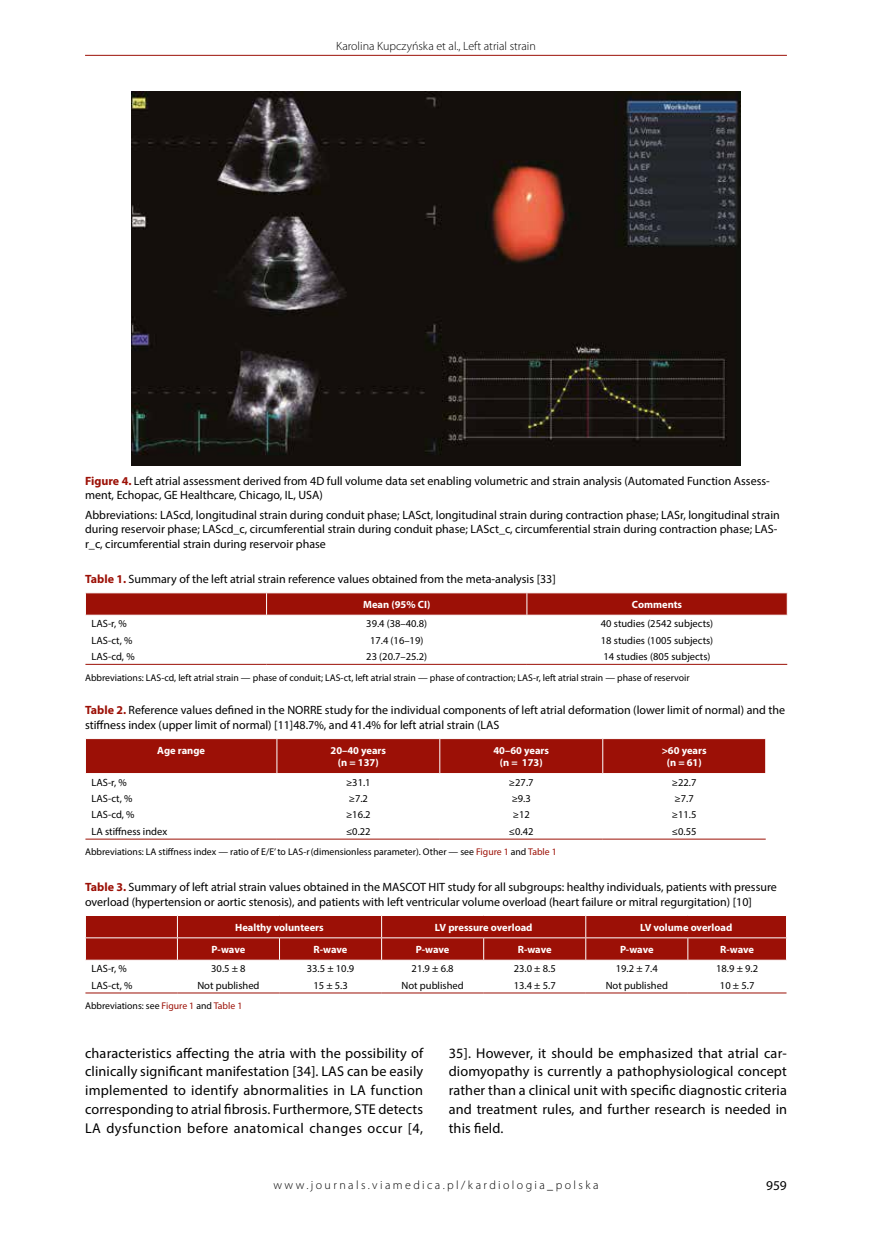
<style>
.page{position:relative;width:872px;height:1234px;background:#fff}
.page>*{position:absolute;margin:0;border:0;box-sizing:border-box;transform-origin:0 0}
.t1{font:14.25px/18.8px "Myriad Pro";letter-spacing:.01em;color:#000;text-align:justify}
.t2{font:13.5px "Myriad Pro";color:#000}
.t3{font:12px/14.4px "Myriad Pro";color:#000}
.t4{font:300 12px "Myriad Pro";letter-spacing:.19em;color:#000}
.t5{font:300 12px "Myriad Pro";color:#000}
.t6{font:10.5px "Myriad Pro";color:#000}
.t7{font:700 10.5px/12.6px "Myriad Pro";color:#fff;text-align:center}
.t8{font:9.75px "Myriad Pro";color:#000}
.s1{font-weight:700;color:#9c1006}
.s2{color:#9c1006}
</style>
<div class="page">
<hr style="left:85px;top:55px;width:702px;height:1px;background:#9c1006">
<img style="left:131px;top:91px;width:610px;height:374px">
<hr style="left:85px;top:992px;width:92px;height:1px;background:#9c1006">
<hr style="left:177px;top:992px;width:102px;height:1px;background:#9c1006">
<hr style="left:279px;top:992px;width:102px;height:1px;background:#9c1006">
<hr style="left:381px;top:992px;width:103px;height:1px;background:#9c1006">
<hr style="left:484px;top:992px;width:102px;height:1px;background:#9c1006">
<hr style="left:586px;top:992px;width:102px;height:1px;background:#9c1006">
<hr style="left:688px;top:992px;width:98px;height:1px;background:#9c1006">
<svg style="left:85px;top:915px;width:702px;height:44px;background:#a11c13"></svg>
<svg style="left:85px;top:592px;width:703px;height:23px;background:#a21f15"></svg>
<hr style="left:85px;top:614px;width:181px;height:1px;background:#fff">
<hr style="left:266px;top:614px;width:261px;height:1px;background:#fff">
<hr style="left:527px;top:614px;width:260px;height:1px;background:#fff">
<hr style="left:85px;top:663px;width:181px;height:1px;background:#9c1006">
<hr style="left:266px;top:663px;width:261px;height:1px;background:#9c1006">
<hr style="left:527px;top:663px;width:260px;height:1px;background:#9c1006">
<div style="left:86px;top:739px;width:679px;height:34px;background:#9c1006"></div>
<hr style="left:276px;top:738px;width:1px;height:35px;background:#fff">
<hr style="left:439px;top:738px;width:1px;height:35px;background:#fff">
<hr style="left:602px;top:738px;width:1px;height:35px;background:#fff">
<hr style="left:85px;top:838px;width:192px;height:1px;background:#9c1006">
<hr style="left:277px;top:838px;width:163px;height:1px;background:#9c1006">
<hr style="left:440px;top:838px;width:163px;height:1px;background:#9c1006">
<hr style="left:603px;top:838px;width:162px;height:1px;background:#9c1006">
<p class="t5" style="left:336px;top:40px;width:201px">Karolina Kupczyńska et al., Left atrial strain</p>
<p class="t3" style="left:85px;top:473px;width:686px"><span class="s1">Figure 4.</span> Left atrial assessment derived from 4D full volume data set enabling volumetric and strain analysis (Automated Function Assess&shy;ment, Echopac, GE Healthcare, Chicago, IL, USA)</p>
<p class="t3" style="left:85px;top:507px;width:696px">Abbreviations: LAScd, longitudinal strain during conduit phase; LASct, longitudinal strain during contraction phase; LASr, longitudinal strain during reservoir phase; LAScd_c, circumferential strain during conduit phase; LASct_c, circumferential strain during contraction phase; LAS&shy;r_c, circumferential strain during reservoir phase</p>
<p class="t3" style="left:85px;top:571px;width:472px"><span class="s1">Table 1.</span> Summary of the left atrial strain reference values obtained from the meta-analysis [33]</p>
<p class="t7" style="left:363px;top:597px;width:69px">Mean (95% CI)</p>
<p class="t7" style="left:632px;top:597px;width:52px">Comments</p>
<p class="t6" style="left:91px;top:617px;width:37px">LAS-r, %</p>
<p class="t6" style="left:366px;top:617px;width:62px">39.4 (38–40.8)</p>
<p class="t6" style="left:601px;top:617px;width:114px">40 studies (2542 subjects)</p>
<p class="t6" style="left:91px;top:633px;width:43px">LAS-ct, %</p>
<p class="t6" style="left:370px;top:633px;width:55px">17.4 (16–19)</p>
<p class="t6" style="left:601px;top:633px;width:114px">18 studies (1005 subjects)</p>
<p class="t6" style="left:91px;top:650px;width:45px">LAS-cd, %</p>
<p class="t6" style="left:366px;top:650px;width:62px">23 (20.7–25.2)</p>
<p class="t6" style="left:603px;top:650px;width:108px">14 studies (805 subjects)</p>
<p class="t8" style="left:85px;top:671px;width:606px">Abbreviations: LAS-cd, left atrial strain — phase of conduit; LAS-ct, left atrial strain — phase of contraction; LAS-r, left atrial strain — phase of reservoir</p>
<p class="t3" style="left:85px;top:703px;width:701px"><span class="s1">Table 2.</span> Reference values defined in the NORRE study for the individual components of left atrial deformation (lower limit of normal) and the stiffness index (upper limit of normal) [11]48.7%, and 41.4% for left atrial strain (LAS</p>
<p class="t7" style="left:157px;top:743px;width:49px">Age range</p>
<p class="t7" style="left:330px;top:743px;width:57px">20–40 years (n = 137)</p>
<p class="t7" style="left:493px;top:743px;width:57px">40–60 years (n = 173)</p>
<p class="t7" style="left:661px;top:743px;width:47px">&gt;60 years (n = 61)</p>
<p class="t6" style="left:91px;top:775px;width:37px">LAS-r, %</p>
<p class="t6" style="left:346px;top:775px;width:26px">≥31.1</p>
<p class="t6" style="left:509px;top:775px;width:26px">≥27.7</p>
<p class="t6" style="left:672px;top:775px;width:26px">≥22.7</p>
<p class="t6" style="left:91px;top:791px;width:43px">LAS-ct, %</p>
<p class="t6" style="left:349px;top:791px;width:21px">≥7.2</p>
<p class="t6" style="left:511px;top:791px;width:21px">≥9.3</p>
<p class="t6" style="left:674px;top:791px;width:21px">≥7.7</p>
<p class="t6" style="left:91px;top:808px;width:45px">LAS-cd, %</p>
<p class="t6" style="left:346px;top:808px;width:26px">≥16.2</p>
<p class="t6" style="left:513px;top:808px;width:19px">≥12</p>
<p class="t6" style="left:672px;top:808px;width:26px">≥11.5</p>
<p class="t6" style="left:91px;top:824px;width:77px">LA stiffness index</p>
<p class="t6" style="left:346px;top:824px;width:26px">≤0.22</p>
<p class="t6" style="left:509px;top:824px;width:26px">≤0.42</p>
<p class="t6" style="left:672px;top:824px;width:26px">≤0.55</p>
<p class="t8" style="left:85px;top:846px;width:473px">Abbreviations: LA stiffness index — ratio of E/E’ to LAS-r(dimensionless parameter). Other — see <span class="s2">Figure 1</span> and <span class="s2">Table 1</span></p>
<p class="t3" style="left:85px;top:879px;width:693px"><span class="s1">Table 3.</span> Summary of left atrial strain values obtained in the MASCOT HIT study for all subgroups: healthy individuals, patients with pressure overload (hypertension or aortic stenosis), and patients with left ventricular volume overload (heart failure or mitral regurgitation) [10]</p>
<p class="t7" style="left:235px;top:920px;width:90px">Healthy volunteers</p>
<p class="t7" style="left:435px;top:920px;width:99px">LV pressure overload</p>
<p class="t7" style="left:640px;top:920px;width:94px">LV volume overload</p>
<p class="t7" style="left:212px;top:942px;width:35px">P-wave</p>
<p class="t7" style="left:313px;top:942px;width:35px">R-wave</p>
<p class="t7" style="left:416px;top:942px;width:35px">P-wave</p>
<p class="t7" style="left:518px;top:942px;width:35px">R-wave</p>
<p class="t7" style="left:620px;top:942px;width:35px">P-wave</p>
<p class="t7" style="left:720px;top:942px;width:35px">R-wave</p>
<p class="t6" style="left:91px;top:962px;width:37px">LAS-r, %</p>
<p class="t6" style="left:211px;top:962px;width:36px">30.5 ± 8</p>
<p class="t6" style="left:307px;top:962px;width:49px">33.5 ± 10.9</p>
<p class="t6" style="left:411px;top:962px;width:43px">21.9 ± 6.8</p>
<p class="t6" style="left:514px;top:962px;width:43px">23.0 ± 8.5</p>
<p class="t6" style="left:616px;top:962px;width:43px">19.2 ± 7.4</p>
<p class="t6" style="left:716px;top:962px;width:43px">18.9 ± 9.2</p>
<p class="t6" style="left:91px;top:978px;width:43px">LAS-ct, %</p>
<p class="t6" style="left:197px;top:978px;width:64px">Not published</p>
<p class="t6" style="left:313px;top:978px;width:36px">15 ± 5.3</p>
<p class="t6" style="left:401px;top:978px;width:64px">Not published</p>
<p class="t6" style="left:514px;top:978px;width:43px">13.4 ± 5.7</p>
<p class="t6" style="left:605px;top:978px;width:64px">Not published</p>
<p class="t6" style="left:720px;top:978px;width:36px">10 ± 5.7</p>
<p class="t8" style="left:85px;top:999px;width:159px">Abbreviations: see <span class="s2">Figure 1</span> and <span class="s2">Table 1</span></p>
<p class="t1" style="left:85px;top:1042px;width:340px">characteristics affecting the atria with the possibility of clinically significant manifestation [34]. LAS can be easily implemented to identify abnormalities in LA function corresponding to atrial fibrosis. Furthermore, STE detects LA dysfunction before anatomical changes occur [4,</p>
<p class="t1" style="left:449px;top:1042px;width:340px">35]. However, it should be emphasized that atrial car&shy;diomyopathy is currently a pathophysiological concept rather than a clinical unit with specific diagnostic criteria and treatment rules, and further research is needed in this field.</p>
<p class="t4" style="left:273px;top:1177px;width:327px">www.journals.viamedica.pl/kardiologia_polska</p>
<p class="t2" style="left:766px;top:1176px;width:22px">959</p>
</div>
